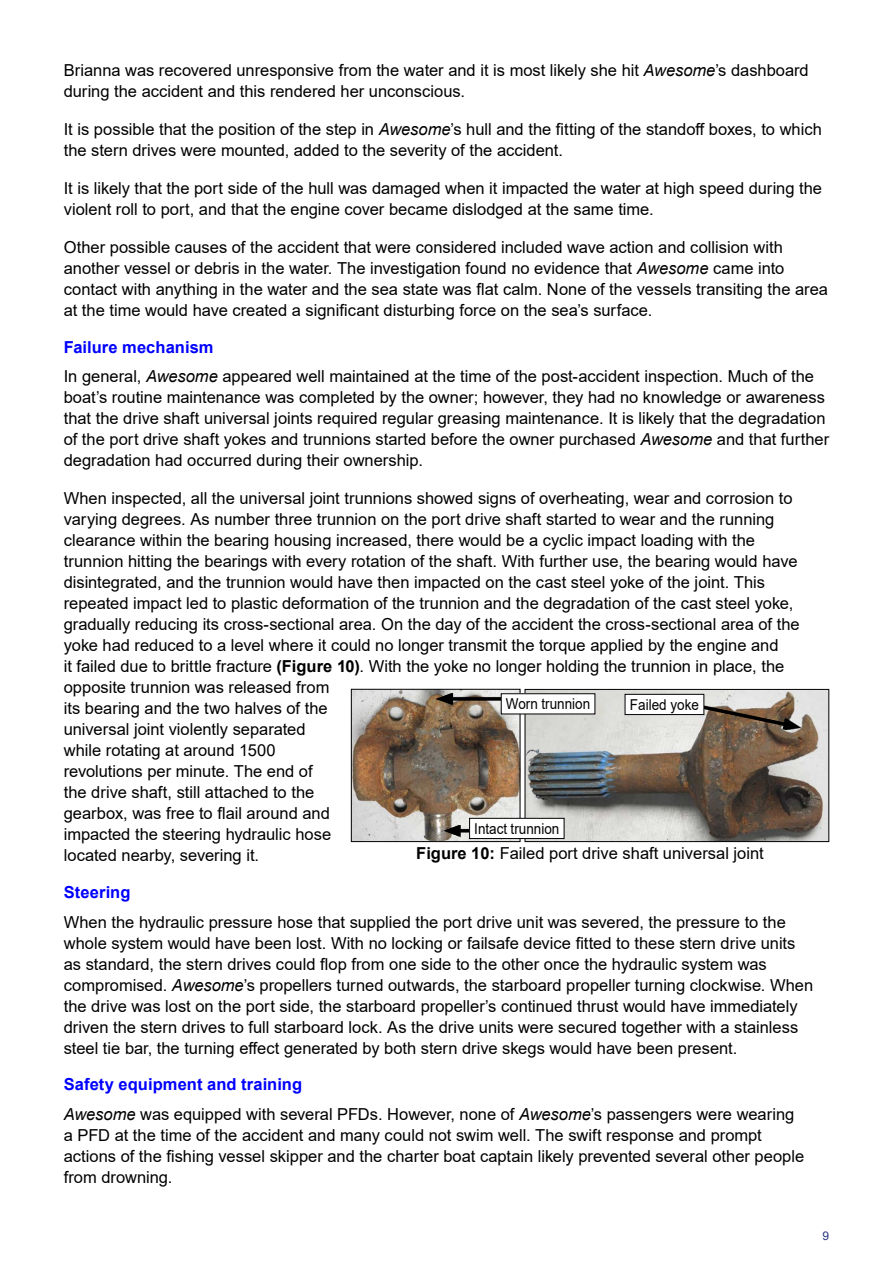
<style>
.page{position:relative;width:893px;height:1263px;background:#fff}
.page>*{position:absolute;margin:0;border:0;box-sizing:border-box;transform-origin:0 0}
._3_0_Main_Body_Text{font:16.5px/21px "Arial";color:#000}
._2_1_Sub_Header{font:700 16.5px "Arial";letter-spacing:.005em;color:#00f}
.Fig_Caption{font:16.5px "Arial";color:#000}
.t1{font:15px "Arial";color:#000;scale:.9 1}
.t2{font:12px "Arial";color:#283583}
.s1{font-style:italic}
.s2{font-weight:700}
</style>
<div class="page">
<img style="left:527px;top:691px;width:300px;height:149px">
<div style="left:525px;top:689px;width:304px;height:153px;border:1px solid #000"></div>
<img style="left:353px;top:691px;width:165px;height:149px">
<div style="left:351px;top:689px;width:169px;height:153px;border:1px solid #000"></div>
<svg style="left:686px;top:701px;width:113px;height:28px;background:#897b6d"></svg>
<div style="left:625px;top:694px;width:79px;height:20px;background:#fff"></div>
<div style="left:625px;top:694px;width:79px;height:21px;border:1px solid #000"></div>
<svg style="left:452px;top:693px;width:49px;height:12px"></svg>
<hr style="left:446px;top:697px;width:57px;height:3px;background:#000">
<svg style="left:436px;top:693px;width:16px;height:12px"></svg>
<svg style="left:460px;top:825px;width:9px;height:12px"></svg>
<hr style="left:454px;top:829px;width:47px;height:3px;background:#000">
<svg style="left:443px;top:825px;width:17px;height:12px"></svg>
<div style="left:501px;top:694px;width:94px;height:20px;background:#fff"></div>
<div style="left:470px;top:818px;width:94px;height:20px;background:#fff"></div>
<div style="left:469px;top:818px;width:95px;height:21px;border:1px solid #000"></div>
<p class="_3_0_Main_Body_Text" style="left:64px;top:59px;width:746px">Brianna was recovered unresponsive from the water and it is most likely she hit <span class="s1">Awesome</span>’s dashboard during the accident and this rendered her unconscious.</p>
<p class="_3_0_Main_Body_Text" style="left:64px;top:118px;width:760px">It is possible that the position of the step in <span class="s1">Awesome</span>’s hull and the fitting of the standoff boxes, to which the stern drives were mounted, added to the severity of the accident.</p>
<p class="_3_0_Main_Body_Text" style="left:64px;top:177px;width:760px">It is likely that the port side of the hull was damaged when it impacted the water at high speed during the violent roll to port, and that the engine cover became dislodged at the same time.</p>
<p class="_3_0_Main_Body_Text" style="left:64px;top:236px;width:766px">Other possible causes of the accident that were considered included wave action and collision with another vessel or debris in the water. The investigation found no evidence that <span class="s1">Awesome</span> came into contact with anything in the water and the sea state was flat calm. None of the vessels transiting the area at the time would have created a significant disturbing force on the sea’s surface.</p>
<h2 class="_2_1_Sub_Header" style="left:64px;top:335px;width:151px">Failure mechanism</h2>
<p class="_3_0_Main_Body_Text" style="left:64px;top:366px;width:767px">In general, <span class="s1">Awesome</span> appeared well maintained at the time of the post-accident inspection. Much of the boat’s routine maintenance was completed by the owner; however, they had no knowledge or awareness that the drive shaft universal joints required regular greasing maintenance. It is likely that the degradation of the port drive shaft yokes and trunnions started before the owner purchased <span class="s1">Awesome</span> and that further degradation had occurred during their ownership.</p>
<p class="_3_0_Main_Body_Text" style="left:64px;top:488px;width:737px">When inspected, all the universal joint trunnions showed signs of overheating, wear and corrosion to varying degrees. As number three trunnion on the port drive shaft started to wear and the running clearance within the bearing housing increased, there would be a cyclic impact loading with the trunnion hitting the bearings with every rotation of the shaft. With further use, the bearing would have disintegrated, and the trunnion would have then impacted on the cast steel yoke of the joint. This repeated impact led to plastic deformation of the trunnion and the degradation of the cast steel yoke, gradually reducing its cross-sectional area. On the day of the accident the cross-sectional area of the yoke had reduced to a level where it could no longer transmit the torque applied by the engine and<br>it failed due to brittle fracture <span class="s2">(Figure 10)</span>. With the yoke no longer holding the trunnion in place, the opposite trunnion was released from<br>its bearing and the two halves of the<br>universal joint violently separated<br>while rotating at around 1500<br>revolutions per minute. The end of<br>the drive shaft, still attached to the<br>gearbox, was free to flail around and<br>impacted the steering hydraulic hose<br>located nearby, severing it.</p>
<h2 class="_2_1_Sub_Header" style="left:64px;top:881px;width:68px">Steering</h2>
<p class="_3_0_Main_Body_Text" style="left:64px;top:911px;width:751px">When the hydraulic pressure hose that supplied the port drive unit was severed, the pressure to the whole system would have been lost. With no locking or failsafe device fitted to these stern drive units as standard, the stern drives could flop from one side to the other once the hydraulic system was compromised. <span class="s1">Awesome</span>’s propellers turned outwards, the starboard propeller turning clockwise. When the drive was lost on the port side, the starboard propeller’s continued thrust would have immediately driven the stern drives to full starboard lock. As the drive units were secured together with a stainless steel tie bar, the turning effect generated by both stern drive skegs would have been present.</p>
<h2 class="_2_1_Sub_Header" style="left:64px;top:1073px;width:240px">Safety equipment and training</h2>
<p class="_3_0_Main_Body_Text" style="left:64px;top:1103px;width:742px"><span class="s1">Awesome</span> was equipped with several PFDs. However, none of <span class="s1">Awesome</span>’s passengers were wearing a PFD at the time of the accident and many could not swim well. The swift response and prompt actions of the fishing vessel skipper and the charter boat captain likely prevented several other people from drowning.</p>
<p class="t1" style="left:506px;top:694px;width:95px">Worn trunnion</p>
<p class="t1" style="left:630px;top:694px;width:78px">Failed yoke</p>
<p class="t1" style="left:474px;top:818px;width:96px">Intact trunnion</p>
<p class="Fig_Caption" style="left:416px;top:842px;width:349px"><span class="s2">Figure 10:</span> Failed port drive shaft universal joint</p>
<p class="t2" style="left:822px;top:1228px;width:8px">9</p>
</div>
